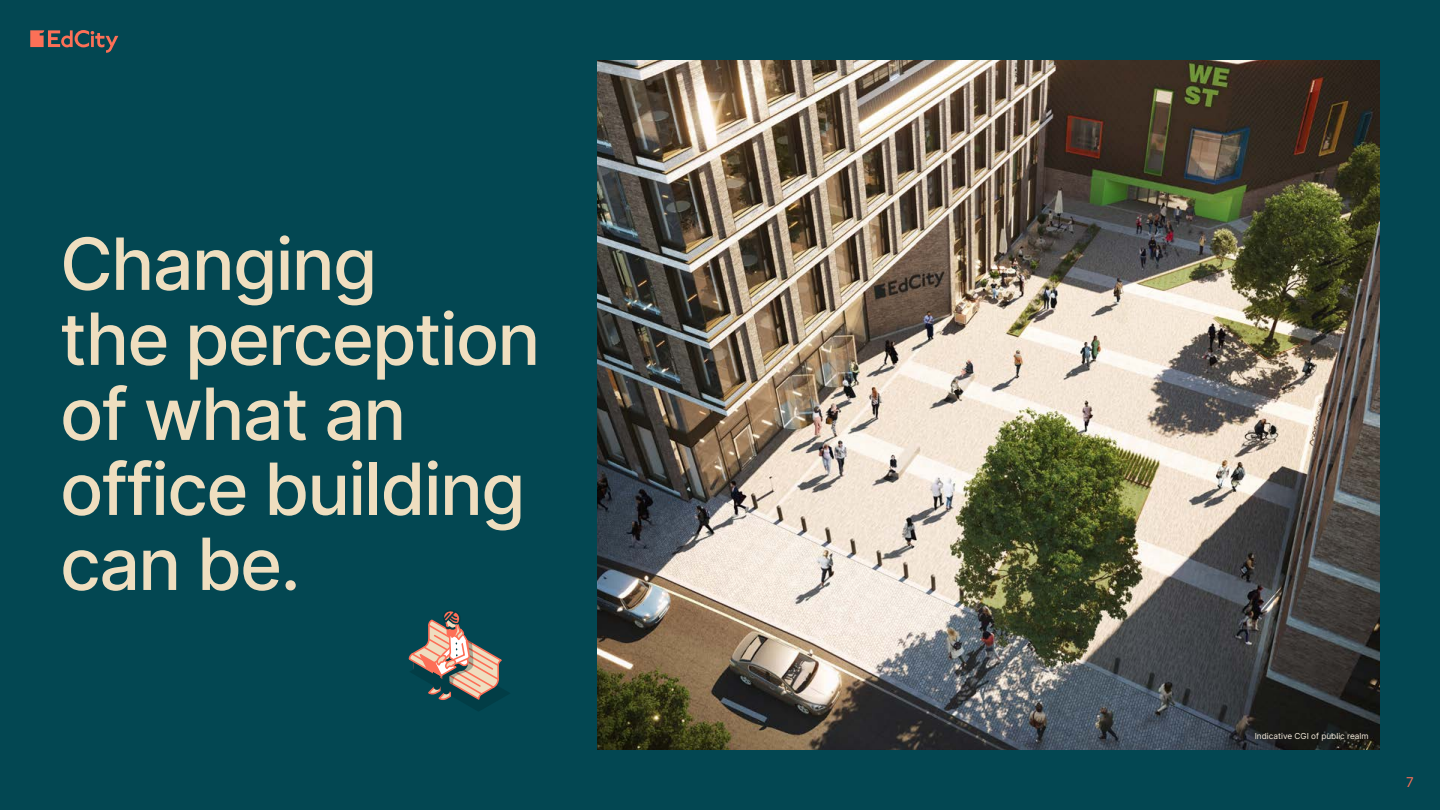
<style>
.page{position:relative;width:1440px;height:810px;background:#034752}
.page>*{position:absolute;margin:0;border:0;box-sizing:border-box;transform-origin:0 0}
.t1{font:72px/75px "Inter";letter-spacing:-.025em;color:#efdebf}
.t2{font:13.5px "Inter";color:#fd6f57}
.t3{font:8.25px "Inter";color:#f7eedf}
</style>
<div class="page">
<svg style="left:30px;top:30px;width:88px;height:23px"></svg>
<img style="left:597px;top:60px;width:783px;height:690px">
<svg style="left:408px;top:610px;width:102px;height:101px"></svg>
<p class="t1" style="left:60px;top:225px;width:482px">Changing<br>the perception of what an office building can be.</p>
<p class="t3" style="left:1255px;top:730px;width:115px">Indicative CGI of public realm</p>
<p class="t2" style="left:1406px;top:772px;width:9px">7</p>
</div>
